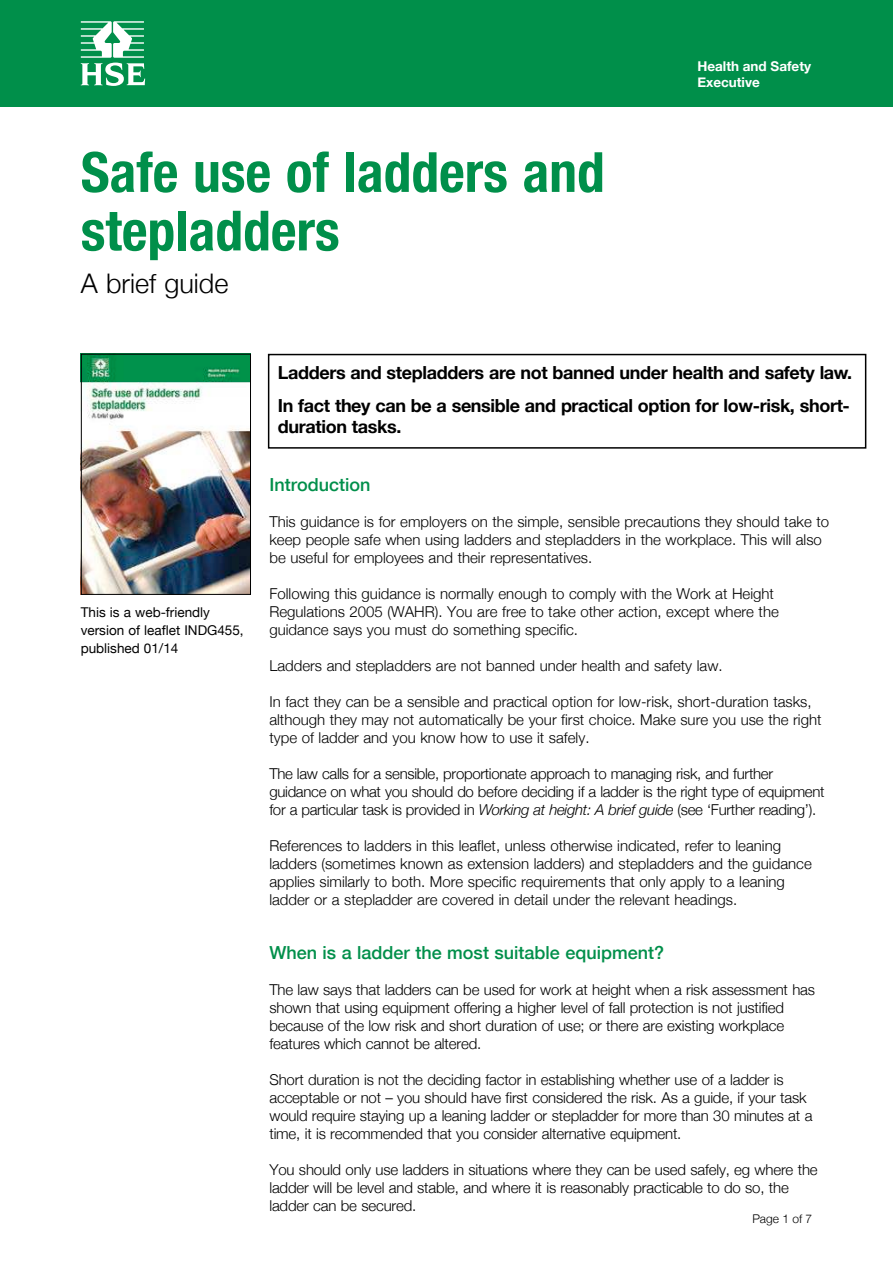
<style>
.page{position:relative;width:893px;height:1263px;background:#fff}
.page>*{position:absolute;margin:0;border:0;box-sizing:border-box;transform-origin:0 0}
.t1{font:700 condensed 55.5px/58.5px "Helvetica Neue";color:#008f4a}
.t2{font:300 27px "Helvetica Neue";color:#000}
.t3{font:700 18px/33px "Helvetica Neue";letter-spacing:-.02em;color:#000}
.t4{font:500 18px "Helvetica Neue";color:#008f4a}
.t5{font:300 15px/18px "Helvetica Neue";color:#000}
.t6{font:300 15px/18px "Helvetica Neue";letter-spacing:-.02em;color:#000}
.t7{font:13.5px/18px "Helvetica Neue";color:#000}
.t8{font:700 13.5px/15.8px "Helvetica Neue";color:#fff}
.t9{font:300 12px "Helvetica Neue";color:#000}
.s1{font-style:italic}
</style>
<div class="page">
<div style="left:0;top:0;width:893px;height:106px;background:#008f4a"></div>
<svg style="left:81px;top:21px;width:64px;height:65px"></svg>
<img style="left:83px;top:356px;width:166px;height:237px">
<div style="left:81px;top:354px;width:170px;height:241px;border:1px solid #000"></div>
<div style="left:268px;top:354px;width:598px;height:95px;border:2px solid #000"></div>
<h1 class="t1" style="left:81px;top:147px;width:525px">Safe use of ladders and stepladders</h1>
<h2 class="t2" style="left:81px;top:273px;width:149px">A brief guide</h2>
<p class="t8" style="left:697px;top:60px;width:115px">Health and Safety<br>Executive</p>
<p class="t7" style="left:81px;top:604px;width:164px">This is a web-friendly version of leaflet INDG455, published 01/14</p>
<p class="t3" style="left:278px;top:357px;width:576px">Ladders and stepladders are not banned under health and safety law.<br>In fact they can be a sensible and practical option for low-risk, short-</p>
<p class="t3" style="left:278px;top:411px;width:125px">duration tasks.</p>
<p class="t4" style="left:269px;top:478px;width:103px">Introduction</p>
<p class="t5" style="left:269px;top:514px;width:561px">This guidance is for employers on the simple, sensible precautions they should take to keep people safe when using ladders and stepladders in the workplace. This will also be useful for employees and their representatives.</p>
<p class="t5" style="left:269px;top:586px;width:511px">Following this guidance is normally enough to comply with the Work at Height<br>Regulations 2005 (WAHR). You are free to take other action, except where the guidance says you must do something specific.</p>
<p class="t5" style="left:269px;top:658px;width:455px">Ladders and stepladders are not banned under health and safety law.</p>
<p class="t5" style="left:269px;top:694px;width:554px">In fact they can be a sensible and practical option for low-risk, short-duration tasks, although they may not automatically be your first choice. Make sure you use the right type of ladder and you know how to use it safely.</p>
<p class="t6" style="left:269px;top:766px;width:557px">The law calls for a sensible, proportionate approach to managing risk, and further guidance on what you should do before deciding if a ladder is the right type of equipment for a particular task is provided in <span class="s1">Working at height: A brief guide</span> (see ‘Further reading’).</p>
<p class="t5" style="left:269px;top:838px;width:544px">References to ladders in this leaflet, unless otherwise indicated, refer to leaning ladders (sometimes known as extension ladders) and stepladders and the guidance applies similarly to both. More specific requirements that only apply to a leaning ladder or a stepladder are covered in detail under the relevant headings.</p>
<p class="t4" style="left:269px;top:946px;width:396px">When is a ladder the most suitable equipment?</p>
<p class="t5" style="left:269px;top:982px;width:547px">The law says that ladders can be used for work at height when a risk assessment has shown that using equipment offering a higher level of fall protection is not justified because of the low risk and short duration of use; or there are existing workplace features which cannot be altered.</p>
<p class="t5" style="left:269px;top:1072px;width:545px">Short duration is not the deciding factor in establishing whether use of a ladder is acceptable or not – you should have first considered the risk. As a guide, if your task would require staying up a leaning ladder or stepladder for more than 30 minutes at a time, it is recommended that you consider alternative equipment.</p>
<p class="t5" style="left:269px;top:1162px;width:550px">You should only use ladders in situations where they can be used safely, eg where the ladder will be level and stable, and where it is reasonably practicable to do so, the ladder can be secured.</p>
<p class="t9" style="left:752px;top:1214px;width:61px">Page 1 of 7</p>
</div>
